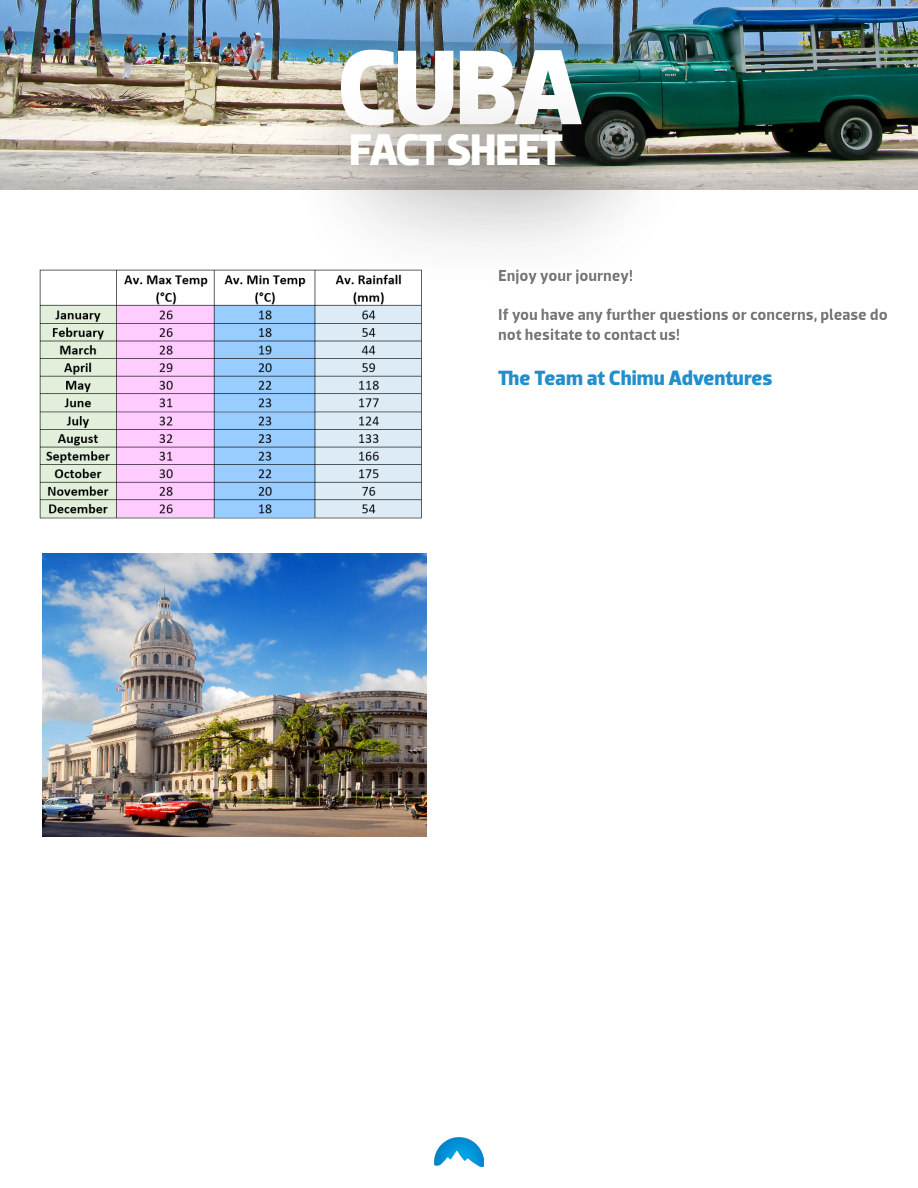
<style>
.page{position:relative;width:918px;height:1188px;background:#fff}
.page>*{position:absolute;margin:0;border:0;box-sizing:border-box;transform-origin:0 0}
.t1{font:700 108px "Dobra";color:#fff}
.t2{font:700 45px "Dobra";letter-spacing:-.04em;color:#fff}
.t3{font:700 21px "Dobra";letter-spacing:-.005em;color:#218ecd}
.t4{font:700 16.5px/19.8px "Dobra";color:#76787b}
</style>
<div class="page">
<img style="left:434px;top:1137px;width:50px;height:29px">
<img style="left:0;top:0;width:918px;height:190px">
<div style="left:280px;top:0;width:418px;height:248px;background:#231f20;opacity:.75"></div>
<div style="left:292px;top:70px;width:384px;height:219px;background:#231f20;opacity:.75"></div>
<img style="left:39px;top:268px;width:387px;height:251px">
<img style="left:42px;top:553px;width:384px;height:283px">
<h1 class="t1" style="left:337px;top:24px;width:248px">CUBA</h1>
<h2 class="t2" style="left:349px;top:124px;width:216px">FACT SHEET</h2>
<p class="t4" style="left:498px;top:265px;width:136px">Enjoy your journey!</p>
<p class="t4" style="left:498px;top:305px;width:391px">If you have any further questions or concerns, please do not hesitate to contact us!</p>
<p class="t3" style="left:498px;top:365px;width:276px">The Team at Chimu Adventures</p>
</div>
